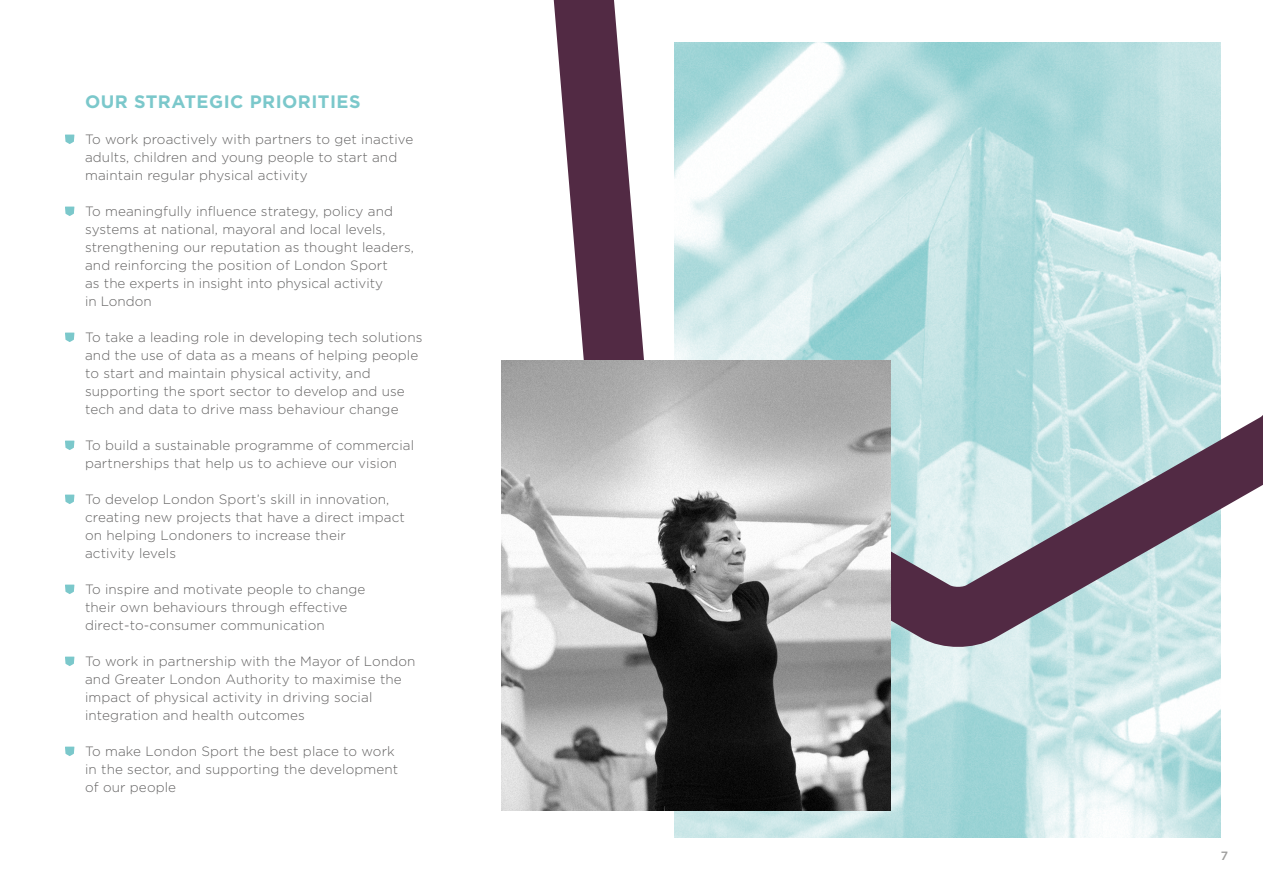
<style>
.page{position:relative;width:1263px;height:893px;background:#fff}
.page>*{position:absolute;margin:0;border:0;box-sizing:border-box;transform-origin:0 0}
.t1{font:700 18px "Gotham";letter-spacing:.025em;color:#7bc8cb}
.t2{font:300 13.5px/18px "Gotham";letter-spacing:.01em;color:#646363}
.t3{font:500 12px "Gotham";color:#9d9d9c}
</style>
<div class="page">
<img style="left:674px;top:700px;width:546px;height:137px">
<svg style="left:553px;top:0;width:710px;height:700px"></svg>
<svg style="left:65px;top:135px;width:9px;height:9px"></svg>
<svg style="left:65px;top:207px;width:9px;height:9px"></svg>
<svg style="left:65px;top:333px;width:9px;height:9px"></svg>
<svg style="left:65px;top:441px;width:9px;height:9px"></svg>
<svg style="left:65px;top:495px;width:9px;height:9px"></svg>
<svg style="left:65px;top:585px;width:9px;height:9px"></svg>
<svg style="left:65px;top:657px;width:9px;height:9px"></svg>
<svg style="left:65px;top:747px;width:9px;height:9px"></svg>
<img style="left:501px;top:360px;width:390px;height:450px">
<h1 class="t1" style="left:85px;top:90px;width:277px">OUR STRATEGIC PRIORITIES</h1>
<p class="t2" style="left:85px;top:130px;width:330px">To work proactively with partners to get inactive adults, children and young people to start and maintain regular physical activity</p>
<p class="t2" style="left:85px;top:202px;width:330px">To meaningfully influence strategy, policy and systems at national, mayoral and local levels, strengthening our reputation as thought leaders, and reinforcing the position of London Sport<br>as the experts in insight into physical activity<br>in London</p>
<p class="t2" style="left:85px;top:328px;width:339px">To take a leading role in developing tech solutions and the use of data as a means of helping people to start and maintain physical activity, and supporting the sport sector to develop and use tech and data to drive mass behaviour change</p>
<p class="t2" style="left:85px;top:436px;width:331px">To build a sustainable programme of commercial partnerships that help us to achieve our vision</p>
<p class="t2" style="left:85px;top:490px;width:321px">To develop London Sport’s skill in innovation, creating new projects that have a direct impact on helping Londoners to increase their<br>activity levels</p>
<p class="t2" style="left:85px;top:580px;width:282px">To inspire and motivate people to change their own behaviours through effective direct-to-consumer communication</p>
<p class="t2" style="left:85px;top:652px;width:332px">To work in partnership with the Mayor of London and Greater London Authority to maximise the impact of physical activity in driving social integration and health outcomes</p>
<p class="t2" style="left:85px;top:742px;width:315px">To make London Sport the best place to work in the sector, and supporting the development of our people</p>
<p class="t3" style="left:1221px;top:848px;width:9px">7</p>
</div>
